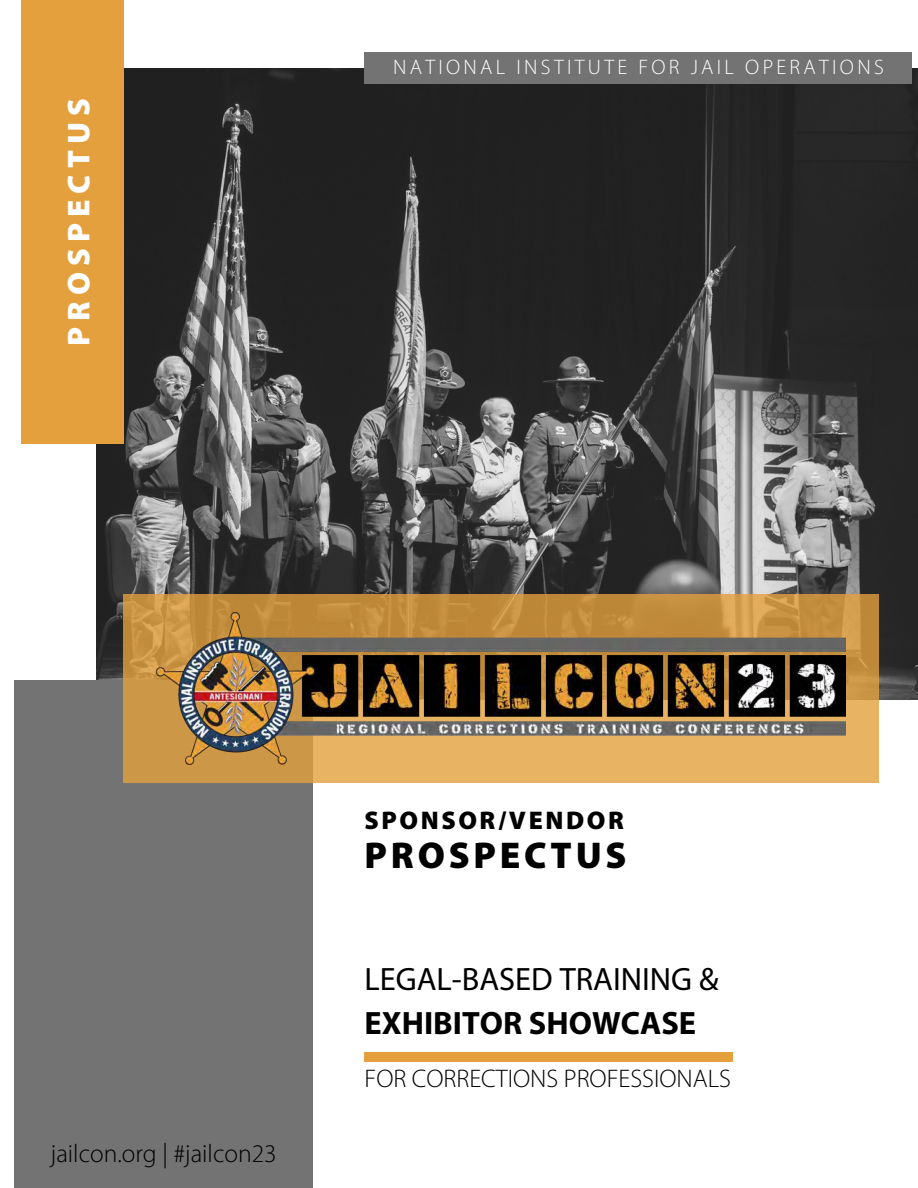
<style>
.page{position:relative;width:918px;height:1188px;background:#fff}
.page>*{position:absolute;margin:0;border:0;box-sizing:border-box;transform-origin:0 0}
.t1{font:900 37.35px "Myriad Pro";letter-spacing:.1em;color:#000}
.t2{font:32.4px "Myriad Pro";color:#000}
.t3{font:700 32.4px "Myriad Pro";color:#000}
.t4{font:900 31.65px "Myriad Pro";letter-spacing:.19em;color:#fff}
.t5{font:900 25.65px "Myriad Pro";letter-spacing:.1em;color:#000}
.t6{font:300 25.5px "Myriad Pro";color:#000}
.t7{font:300 21px "Myriad Pro";letter-spacing:.155em;color:#fff}
</style>
<div class="page">
<img style="left:96px;top:68px;width:822px;height:631px">
<div style="left:15px;top:681px;width:298px;height:507px;background:#737373"></div>
<svg style="left:123px;top:594px;width:756px;height:188px;background:#d19c4c"></svg>
<div style="left:21px;top:0;width:102px;height:444px;background:#e3a03c"></div>
<div style="left:365px;top:1052px;width:367px;height:10px;background:#e3a03c"></div>
<div style="left:365px;top:52px;width:547px;height:32px;background:#737373"></div>
<img style="left:157px;top:612px;width:688px;height:152px">
<p class="t4" style="left:66px;top:346px;width:249px;rotate:-90deg">PROSPECTUS</p>
<p class="t7" style="left:393px;top:58px;width:492px">NATIONAL INSTITUTE FOR JAIL OPERATIONS</p>
<p class="t6" style="left:51px;top:1143px;width:227px">jailcon.org | #jailcon23</p>
<p class="t5" style="left:365px;top:809px;width:261px">SPONSOR/VENDOR</p>
<h1 class="t1" style="left:365px;top:840px;width:264px">PROSPECTUS</h1>
<p class="t2" style="left:365px;top:965px;width:356px">LEGAL-BASED TRAINING &amp;</p>
<p class="t3" style="left:365px;top:1010px;width:333px">EXHIBITOR SHOWCASE</p>
<p class="t6" style="left:365px;top:1068px;width:368px">FOR CORRECTIONS PROFESSIONALS</p>
</div>
